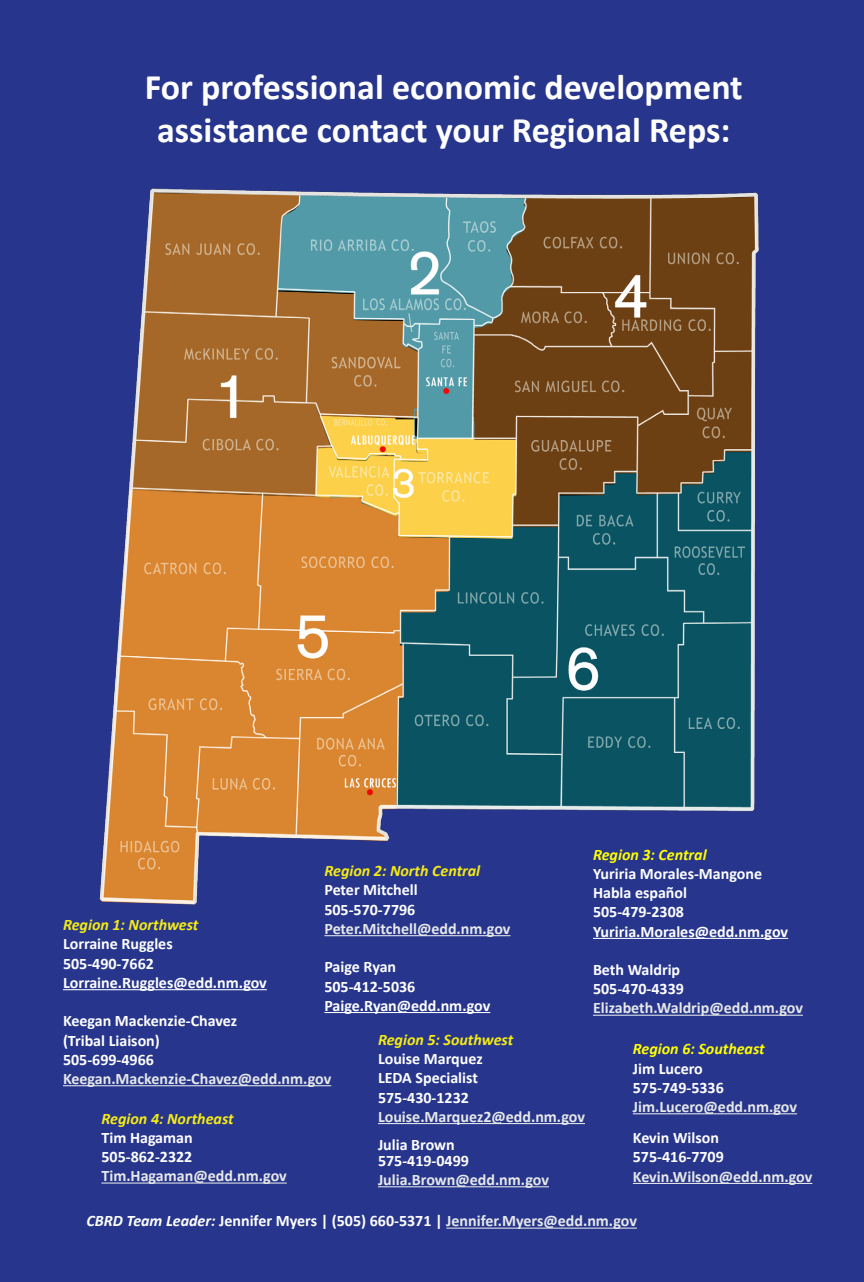
<style>
.page{position:relative;width:864px;height:1282px;background:#27368c}
.page>*{position:absolute;margin:0;border:0;box-sizing:border-box;transform-origin:0 0}
.t1{font:700 36px/43.2px "Calibri";color:#fff;text-align:center}
.t2{font:700 16px/19.2px "Calibri";color:#fff}
.t3{font:700 16px/19.2px "Calibri";color:#e7e9e8}
.t4{font:italic 700 16px "Calibri";color:#f6eb14}
.t5{font:italic 700 16px "Calibri";color:#ffff02}
.s1{font-style:italic;color:#ffff02}
.s2{color:#fff}
.s3{font-style:italic;color:#f6eb14}
.s4{font-style:italic}
.s5{color:#e7e9e8}
</style>
<div class="page">
<img style="left:99px;top:188px;width:660px;height:717px">
<hr style="left:63px;top:989px;width:204px;height:1px;background:#fff">
<hr style="left:63px;top:1085px;width:268px;height:1px;background:#e7e9e8">
<hr style="left:593px;top:938px;width:195px;height:1px;background:#fff">
<hr style="left:593px;top:1014px;width:210px;height:1px;background:#e7e9e8">
<hr style="left:324px;top:935px;width:187px;height:1px;background:#e7e9e8">
<hr style="left:324px;top:1012px;width:166px;height:1px;background:#fff">
<hr style="left:102px;top:1182px;width:185px;height:1px;background:#e7e9e8">
<hr style="left:378px;top:1123px;width:207px;height:1px;background:#e7e9e8">
<hr style="left:378px;top:1186px;width:171px;height:1px;background:#e7e9e8">
<hr style="left:633px;top:1113px;width:164px;height:1px;background:#e7e9e8">
<hr style="left:633px;top:1183px;width:179px;height:1px;background:#e7e9e8">
<hr style="left:446px;top:1227px;width:191px;height:1px;background:#e7e9e8">
<p class="t1" style="left:145px;top:65px;width:600px">For professional economic development assistance contact your Regional Reps:</p>
<p class="t2" style="left:593px;top:844px;width:171px"><span class="s1">Region 3: Central<br></span>Yuriria Morales-Mangone<br>Habla español<br>505-479-2308</p>
<p class="t2" style="left:593px;top:921px;width:197px">Yuriria.Morales@edd.nm.gov</p>
<p class="t3" style="left:593px;top:960px;width:211px"><span class="s2">Beth Waldrip<br>505-470-4339<br></span>Elizabeth.Waldrip@edd.nm.gov</p>
<p class="t4" style="left:324px;top:859px;width:157px">Region 2: North Central</p>
<p class="t2" style="left:324px;top:880px;width:95px">Peter Mitchell</p>
<p class="t2" style="left:324px;top:899px;width:92px">505-570-7796</p>
<p class="t3" style="left:324px;top:918px;width:188px">Peter.Mitchell@edd.nm.gov</p>
<p class="t2" style="left:324px;top:957px;width:73px">Paige Ryan</p>
<p class="t2" style="left:324px;top:976px;width:92px">505-412-5036</p>
<p class="t2" style="left:324px;top:995px;width:167px">Paige.Ryan@edd.nm.gov</p>
<p class="t4" style="left:63px;top:913px;width:137px">Region 1: Northwest</p>
<p class="t2" style="left:63px;top:934px;width:111px">Lorraine Ruggles</p>
<p class="t2" style="left:63px;top:953px;width:92px">505-490-7662</p>
<p class="t2" style="left:63px;top:972px;width:205px">Lorraine.Ruggles@edd.nm.gov</p>
<p class="t2" style="left:63px;top:1011px;width:176px">Keegan Mackenzie-Chavez (Tribal Liaison)</p>
<p class="t2" style="left:63px;top:1049px;width:92px">505-699-4966</p>
<p class="t3" style="left:63px;top:1068px;width:270px">Keegan.Mackenzie-Chavez@edd.nm.gov</p>
<p class="t2" style="left:378px;top:1030px;width:137px"><span class="s3">Region 5: Southwest<br></span>Louise Marquez<br>LEDA Specialist</p>
<p class="t3" style="left:378px;top:1087px;width:209px"><span class="s2">575-430-1232<br></span>Louise.Marquez2@edd.nm.gov</p>
<p class="t2" style="left:378px;top:1136px;width:92px;line-height:16px">Julia Brown<br>575-419-0499</p>
<p class="t3" style="left:378px;top:1170px;width:172px">Julia.Brown@edd.nm.gov</p>
<p class="t5" style="left:633px;top:1037px;width:133px">Region 6: Southeast</p>
<p class="t2" style="left:633px;top:1058px;width:72px">Jim Lucero</p>
<p class="t3" style="left:633px;top:1077px;width:166px"><span class="s2">575-749-5336<br></span>Jim.Lucero@edd.nm.gov</p>
<p class="t2" style="left:633px;top:1128px;width:92px">Kevin Wilson<br>575-416-7709</p>
<p class="t3" style="left:633px;top:1166px;width:181px">Kevin.Wilson@edd.nm.gov</p>
<p class="t2" style="left:87px;top:1211px;width:552px"><span class="s4">CBRD Team Leader:</span> Jennifer Myers | (505) 660-5371 | <span class="s5">Jennifer.Myers@edd.nm.gov</span></p>
<p class="t4" style="left:102px;top:1107px;width:134px">Region 4: Northeast</p>
<p class="t2" style="left:102px;top:1127px;width:93px">Tim Hagaman</p>
<p class="t2" style="left:102px;top:1147px;width:92px">505-862-2322</p>
<p class="t3" style="left:102px;top:1166px;width:187px">Tim.Hagaman@edd.nm.gov</p>
</div>
